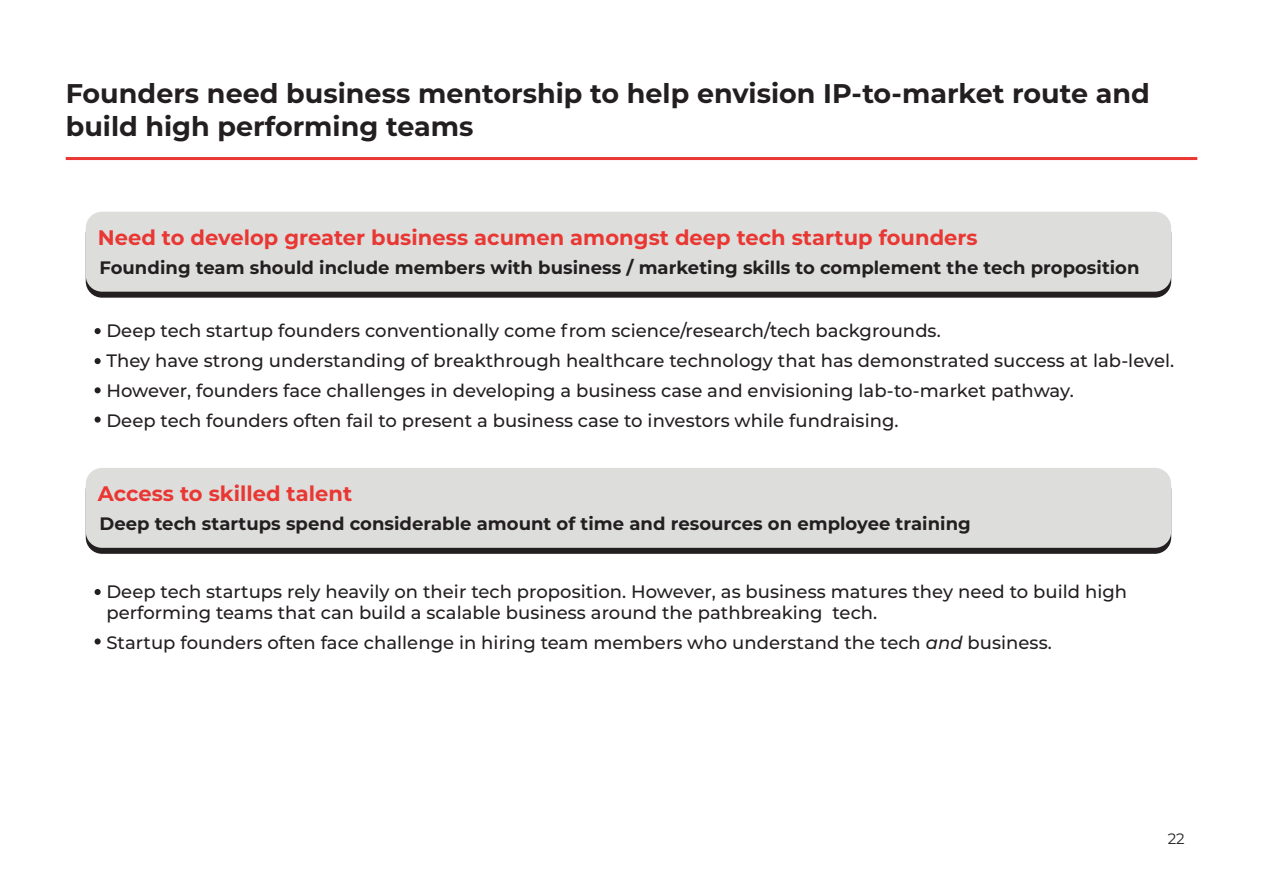
<style>
.page{position:relative;width:1263px;height:893px;background:#fff}
.page>*{position:absolute;margin:0;border:0;box-sizing:border-box;transform-origin:0 0}
.t1{font:700 27px/32.8px "Montserrat";color:#231f20}
.t2{font:700 21px "Montserrat";color:#e93733}
.t3{font:500 18px/30px "Montserrat";color:#231f20}
.t4{font:700 18px "Montserrat";color:#231f20}
.t5{font:15px "Montserrat";color:#231f20}
.s1{font-style:italic}
</style>
<div class="page">
<div style="left:86px;top:218px;width:1085px;height:80px;background:#231f20;border-radius:16px"></div>
<div style="left:86px;top:212px;width:1085px;height:80px;background:#dddddc;border-radius:16px"></div>
<div style="left:86px;top:474px;width:1085px;height:80px;background:#231f20;border-radius:16px"></div>
<div style="left:86px;top:468px;width:1085px;height:80px;background:#dddddc;border-radius:16px"></div>
<hr style="left:66px;top:157px;width:1131px;height:3px;background:#e93733">
<svg style="left:95px;top:328px;width:6px;height:6px"></svg>
<svg style="left:95px;top:358px;width:6px;height:6px"></svg>
<svg style="left:95px;top:387px;width:6px;height:6px"></svg>
<svg style="left:95px;top:417px;width:6px;height:6px"></svg>
<svg style="left:95px;top:589px;width:6px;height:6px"></svg>
<svg style="left:95px;top:638px;width:6px;height:6px"></svg>
<h1 class="t1" style="left:66px;top:76px;width:1086px">Founders need business mentorship to help envision IP-to-market route and build high performing teams</h1>
<p class="t2" style="left:98px;top:222px;width:881px">Need to develop greater business acumen amongst deep tech startup founders</p>
<p class="t4" style="left:99px;top:255px;width:1042px">Founding team should include members with business / marketing skills to complement the tech proposition</p>
<p class="t3" style="left:106px;top:315px;width:1069px">Deep tech startup founders conventionally come from science/research/tech backgrounds.<br>They have strong understanding of breakthrough healthcare technology that has demonstrated success at lab-level.<br>However, founders face challenges in developing a business case and envisioning lab-to-market pathway.<br>Deep tech founders often fail to present a business case to investors while fundraising.</p>
<p class="t2" style="left:98px;top:478px;width:256px">Access to skilled talent</p>
<p class="t4" style="left:99px;top:511px;width:873px">Deep tech startups spend considerable amount of time and resources on employee training</p>
<p class="t3" style="left:106px;top:580px;width:1022px;line-height:21px">Deep tech startups rely heavily on their tech proposition. However, as business matures they need to build high performing teams that can build a scalable business around the pathbreaking tech.</p>
<p class="t3" style="left:106px;top:627px;width:947px">Startup founders often face challenge in hiring team members who understand the tech <span class="s1">and</span> business.</p>
<p class="t5" style="left:1168px;top:828px;width:19px">22</p>
</div>
